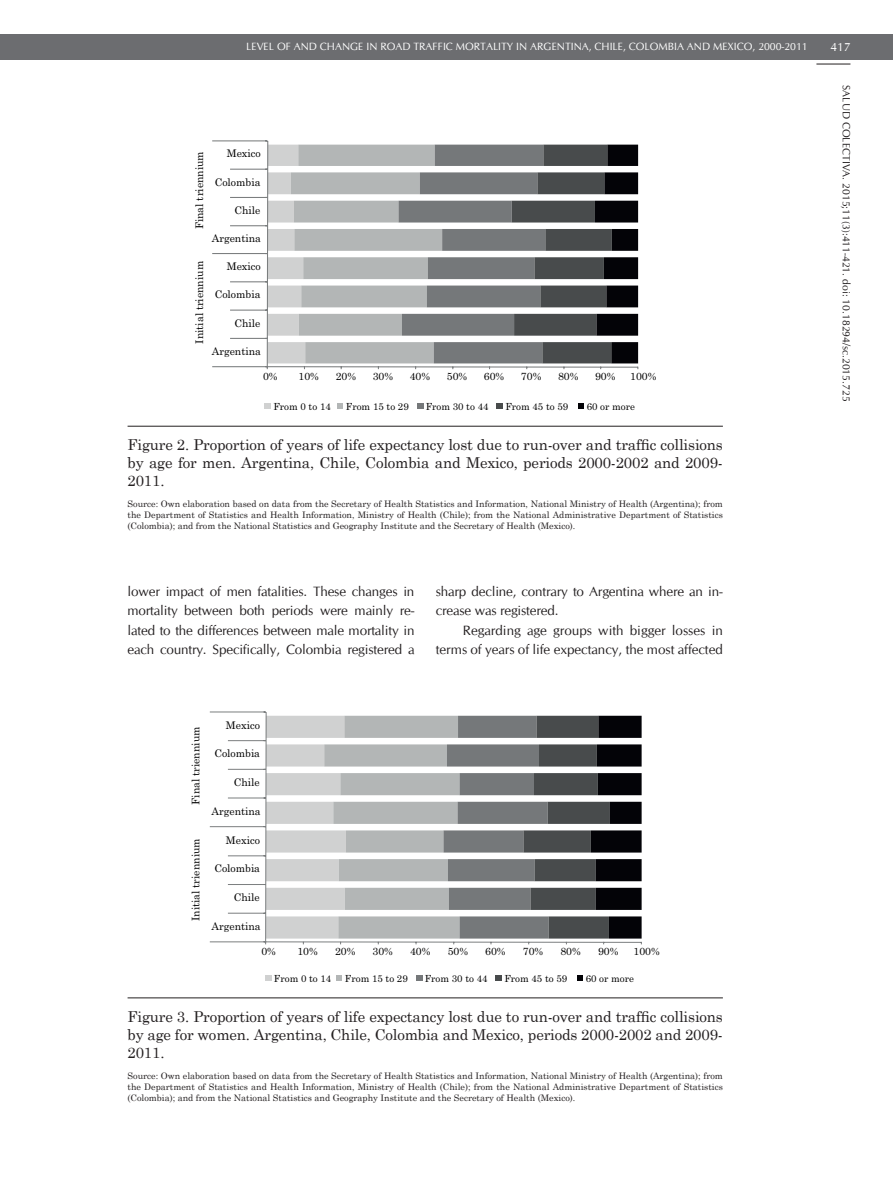
<style>
.page{position:relative;width:893px;height:1191px;background:#fff}
.page>*{position:absolute;margin:0;border:0;box-sizing:border-box;transform-origin:0 0}
.t1{font:15px/18px "Century Schoolbook";letter-spacing:-.01em;color:#231f20;text-align:justify}
.t2{font:13.5px/19.5px "CG Omega";letter-spacing:-.01em;color:#231f20;text-align:justify}
.t3{font:12px "CG Omega";color:#fff}
.t4{font:10.5px "Century Schoolbook";color:#000001}
.t5{font:10.5px "CG Omega";color:#fff}
.t6{font:10.5px "CG Omega";color:#231f20}
.t7{font:9.75px "Century Schoolbook";color:#000001}
.t8{font:9px/10.8px "Century Schoolbook";color:#231f20;text-align:justify}
</style>
<div class="page">
<div style="left:0;top:34px;width:893px;height:26px;background:#6c6d70"></div>
<hr style="left:816px;top:64px;width:34px;height:1px;background:#231f20">
<hr style="left:128px;top:426px;width:595px;height:1px;background:#231f20">
<svg style="left:212px;top:140px;width:427px;height:230px"></svg>
<div style="left:264px;top:403px;width:7px;height:6px;background:#d0d1d1"></div>
<svg style="left:337px;top:403px;width:6px;height:6px"></svg>
<svg style="left:417px;top:403px;width:6px;height:6px"></svg>
<div style="left:496px;top:403px;width:7px;height:6px;background:#484b4c"></div>
<svg style="left:578px;top:403px;width:6px;height:6px"></svg>
<hr style="left:128px;top:997px;width:595px;height:1px;background:#231f20">
<svg style="left:209px;top:711px;width:433px;height:234px"></svg>
<div style="left:265px;top:975px;width:7px;height:6px;background:#d0d1d1"></div>
<svg style="left:336px;top:975px;width:6px;height:6px"></svg>
<svg style="left:416px;top:975px;width:6px;height:6px"></svg>
<div style="left:495px;top:975px;width:7px;height:6px;background:#484b4c"></div>
<svg style="left:577px;top:975px;width:6px;height:6px"></svg>
<p class="t4" style="left:190px;top:229px;width:79px;rotate:-90deg">Final triennium</p>
<p class="t4" style="left:190px;top:344px;width:84px;rotate:-90deg">Initial triennium</p>
<p class="t5" style="left:246px;top:40px;width:563px">Level of and change in road traffic mortality in Argentina, Chile, Colombia and Mexico, 2000-2011</p>
<h3 class="t3" style="left:830px;top:40px;width:21px">417</h3>
<p class="t6" style="left:852px;top:85px;width:318px;rotate:90deg">SALUD COLECTIVA. 2015;11(3):411-421. doi: 10.18294/sc.2015.725</p>
<p class="t4" style="left:227px;top:145px;width:36px">Mexico</p>
<p class="t4" style="left:215px;top:173px;width:47px">Colombia</p>
<p class="t4" style="left:234px;top:201px;width:27px">Chile</p>
<p class="t4" style="left:212px;top:229px;width:51px">Argentina</p>
<p class="t4" style="left:227px;top:257px;width:36px">Mexico</p>
<p class="t4" style="left:215px;top:286px;width:47px">Colombia</p>
<p class="t4" style="left:234px;top:314px;width:27px">Chile</p>
<p class="t4" style="left:212px;top:342px;width:51px">Argentina</p>
<p class="t4" style="left:263px;top:367px;width:16px">0%</p>
<p class="t4" style="left:299px;top:367px;width:22px">10%</p>
<p class="t4" style="left:336px;top:367px;width:22px">20%</p>
<p class="t4" style="left:373px;top:367px;width:22px">30%</p>
<p class="t4" style="left:410px;top:367px;width:22px">40%</p>
<p class="t4" style="left:447px;top:367px;width:22px">50%</p>
<p class="t4" style="left:484px;top:367px;width:22px">60%</p>
<p class="t4" style="left:521px;top:367px;width:22px">70%</p>
<p class="t4" style="left:558px;top:367px;width:22px">80%</p>
<p class="t4" style="left:595px;top:367px;width:22px">90%</p>
<p class="t4" style="left:630px;top:367px;width:28px">100%</p>
<p class="t7" style="left:273px;top:398px;width:59px">From 0 to 14</p>
<p class="t7" style="left:346px;top:398px;width:64px">From 15 to 29</p>
<p class="t7" style="left:426px;top:398px;width:64px">From 30 to 44</p>
<p class="t7" style="left:505px;top:398px;width:64px">From 45 to 59</p>
<p class="t7" style="left:587px;top:398px;width:50px">60 or more</p>
<h1 class="t1" style="left:128px;top:434px;width:597px">Figure 2. Proportion of years of life expectancy lost due to run-over and traffic collisions by age for men. Argentina, Chile, Colombia and Mexico, periods 2000-2002 and 2009- 2011.</h1>
<p class="t8" style="left:128px;top:498px;width:597px">Source: Own elaboration based on data from the Secretary of Health Statistics and Information, National Ministry of Health (Argentina); from the Department of Statistics and Health Information, Ministry of Health (Chile); from the National Administrative Department of Statistics (Colombia); and from the National Statistics and Geography Institute and the Secretary of Health (Mexico).</p>
<h2 class="t2" style="left:128px;top:581px;width:288px">lower impact of men fatalities. These changes in mortality between both periods were mainly re&shy;lated to the differences between male mortality in each country. Specifically, Colombia registered a</h2>
<h2 class="t2" style="left:436px;top:581px;width:288px">sharp decline, contrary to Argentina where an in&shy;crease was registered.</h2>
<h2 class="t2" style="left:436px;top:620px;width:289px;text-align:right">Regarding age groups with bigger losses in terms of years of life expectancy, the most affected</h2>
<p class="t4" style="left:187px;top:804px;width:79px;rotate:-90deg">Final triennium</p>
<p class="t4" style="left:187px;top:921px;width:84px;rotate:-90deg">Initial triennium</p>
<p class="t4" style="left:226px;top:716px;width:36px">Mexico</p>
<p class="t4" style="left:214px;top:745px;width:47px">Colombia</p>
<p class="t4" style="left:234px;top:773px;width:27px">Chile</p>
<p class="t4" style="left:212px;top:802px;width:51px">Argentina</p>
<p class="t4" style="left:226px;top:831px;width:36px">Mexico</p>
<p class="t4" style="left:214px;top:859px;width:47px">Colombia</p>
<p class="t4" style="left:234px;top:888px;width:27px">Chile</p>
<p class="t4" style="left:212px;top:917px;width:51px">Argentina</p>
<p class="t4" style="left:261px;top:942px;width:16px">0%</p>
<p class="t4" style="left:297px;top:942px;width:22px">10%</p>
<p class="t4" style="left:335px;top:942px;width:22px">20%</p>
<p class="t4" style="left:373px;top:942px;width:22px">30%</p>
<p class="t4" style="left:410px;top:942px;width:22px">40%</p>
<p class="t4" style="left:448px;top:942px;width:22px">50%</p>
<p class="t4" style="left:485px;top:942px;width:22px">60%</p>
<p class="t4" style="left:523px;top:942px;width:22px">70%</p>
<p class="t4" style="left:560px;top:942px;width:22px">80%</p>
<p class="t4" style="left:598px;top:942px;width:22px">90%</p>
<p class="t4" style="left:634px;top:942px;width:28px">100%</p>
<p class="t7" style="left:274px;top:970px;width:59px">From 0 to 14</p>
<p class="t7" style="left:345px;top:970px;width:64px">From 15 to 29</p>
<p class="t7" style="left:425px;top:970px;width:64px">From 30 to 44</p>
<p class="t7" style="left:504px;top:970px;width:64px">From 45 to 59</p>
<p class="t7" style="left:586px;top:970px;width:50px">60 or more</p>
<h1 class="t1" style="left:128px;top:1006px;width:597px">Figure 3. Proportion of years of life expectancy lost due to run-over and traffic collisions by age for women. Argentina, Chile, Colombia and Mexico, periods 2000-2002 and 2009- 2011.</h1>
<p class="t8" style="left:128px;top:1069px;width:597px">Source: Own elaboration based on data from the Secretary of Health Statistics and Information, National Ministry of Health (Argentina); from the Department of Statistics and Health Information, Ministry of Health (Chile); from the National Administrative Department of Statistics (Colombia); and from the National Statistics and Geography Institute and the Secretary of Health (Mexico).</p>
</div>
